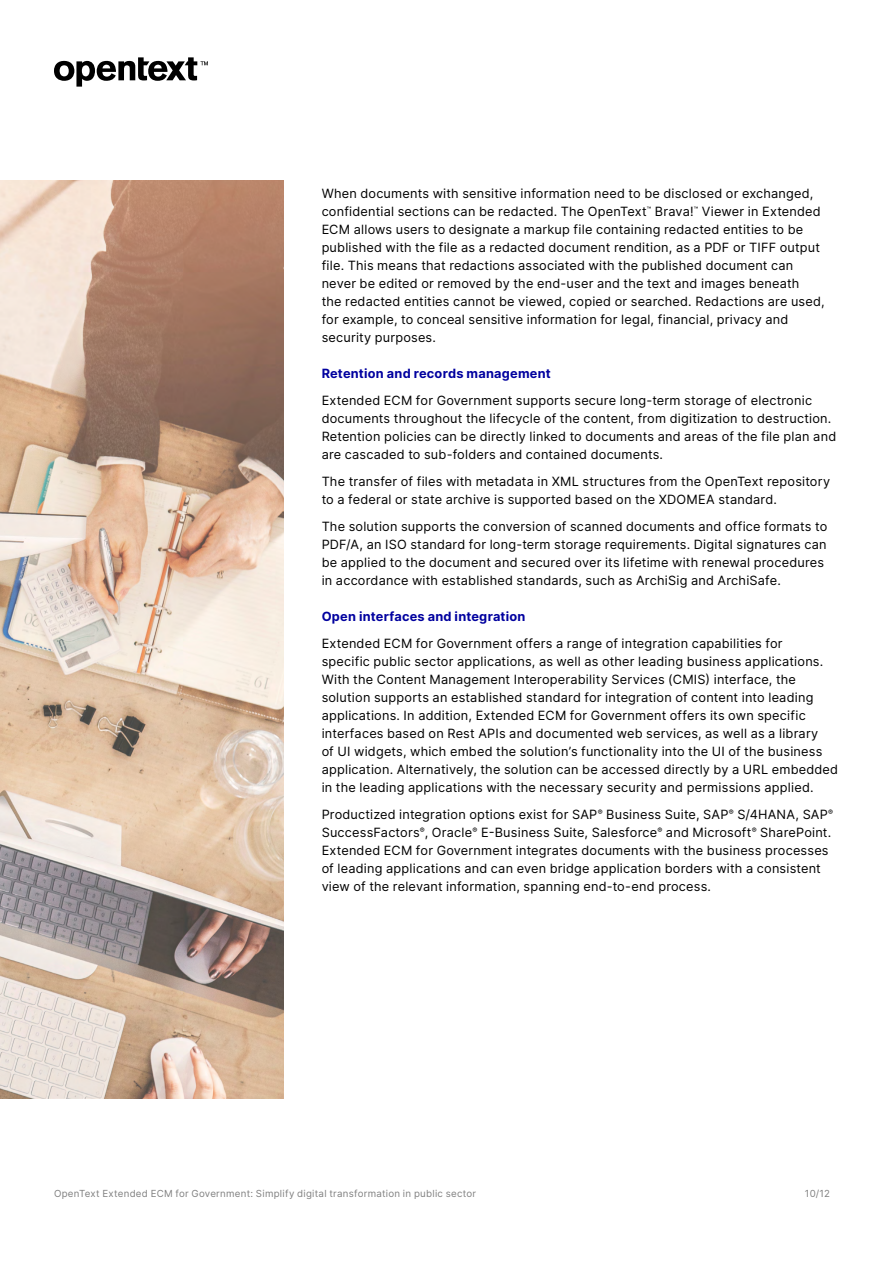
<style>
.page{position:relative;width:893px;height:1263px;background:#fff}
.page>*{position:absolute;margin:0;border:0;box-sizing:border-box;transform-origin:0 0}
.Body{font:12.75px/18px "Inter";letter-spacing:.015em;color:#000}
.t1{font:700 12.75px "Inter";letter-spacing:.02em;color:#00009f}
.t2{font:9.75px "Inter";letter-spacing:.025em;color:#808080}
</style>
<div class="page">
<svg style="left:54px;top:57px;width:154px;height:30px"></svg>
<img style="left:0;top:180px;width:284px;height:918px">
<p class="Body" style="left:322px;top:184px;width:504px">When documents with sensitive information need to be disclosed or exchanged, confidential sections can be redacted. The OpenText<sup>™</sup> Brava!<sup>™</sup> Viewer in Extended ECM allows users to designate a markup file containing redacted entities to be published with the file as a redacted document rendition, as a PDF or TIFF output file. This means that redactions associated with the published document can never be edited or removed by the end-user and the text and images beneath<br>the redacted entities cannot be viewed, copied or searched. Redactions are used, for example, to conceal sensitive information for legal, financial, privacy and security purposes.</p>
<h4 class="t1" style="left:322px;top:364px;width:231px">Retention and records management</h4>
<p class="Body" style="left:322px;top:391px;width:516px">Extended ECM for Government supports secure long-term storage of electronic documents throughout the lifecycle of the content, from digitization to destruction.<br>Retention policies can be directly linked to documents and areas of the file plan and are cascaded to sub-folders and contained documents.</p>
<p class="Body" style="left:322px;top:472px;width:510px">The transfer of files with metadata in XML structures from the OpenText repository to a federal or state archive is supported based on the XDOMEA standard.</p>
<p class="Body" style="left:322px;top:517px;width:507px">The solution supports the conversion of scanned documents and office formats to PDF/A, an ISO standard for long-term storage requirements. Digital signatures can be applied to the document and secured over its lifetime with renewal procedures in accordance with established standards, such as ArchiSig and ArchiSafe.</p>
<h4 class="t1" style="left:322px;top:607px;width:205px">Open interfaces and integration</h4>
<p class="Body" style="left:322px;top:634px;width:518px">Extended ECM for Government offers a range of integration capabilities for<br>specific public sector applications, as well as other leading business applications.<br>With the Content Management Interoperability Services (CMIS) interface, the solution supports an established standard for integration of content into leading applications. In addition, Extended ECM for Government offers its own specific interfaces based on Rest APIs and documented web services, as well as a library<br>of UI widgets, which embed the solution’s functionality into the UI of the business application. Alternatively, the solution can be accessed directly by a URL embedded in the leading applications with the necessary security and permissions applied.</p>
<p class="Body" style="left:322px;top:805px;width:513px">Productized integration options exist for SAP<sup>®</sup> Business Suite, SAP<sup>®</sup> S/4HANA, SAP<sup>® </sup>SuccessFactors<sup>®</sup>, Oracle<sup>®</sup> E-Business Suite, Salesforce<sup>®</sup> and Microsoft<sup>®</sup> SharePoint.<br>Extended ECM for Government integrates documents with the business processes of leading applications and can even bridge application borders with a consistent view of the relevant information, spanning end-to-end process.</p>
<p class="t2" style="left:54px;top:1186px;width:424px">OpenText Extended ECM for Government: Simplify digital transformation in public sector</p>
<p class="t2" style="left:805px;top:1186px;width:27px">10/12</p>
</div>
